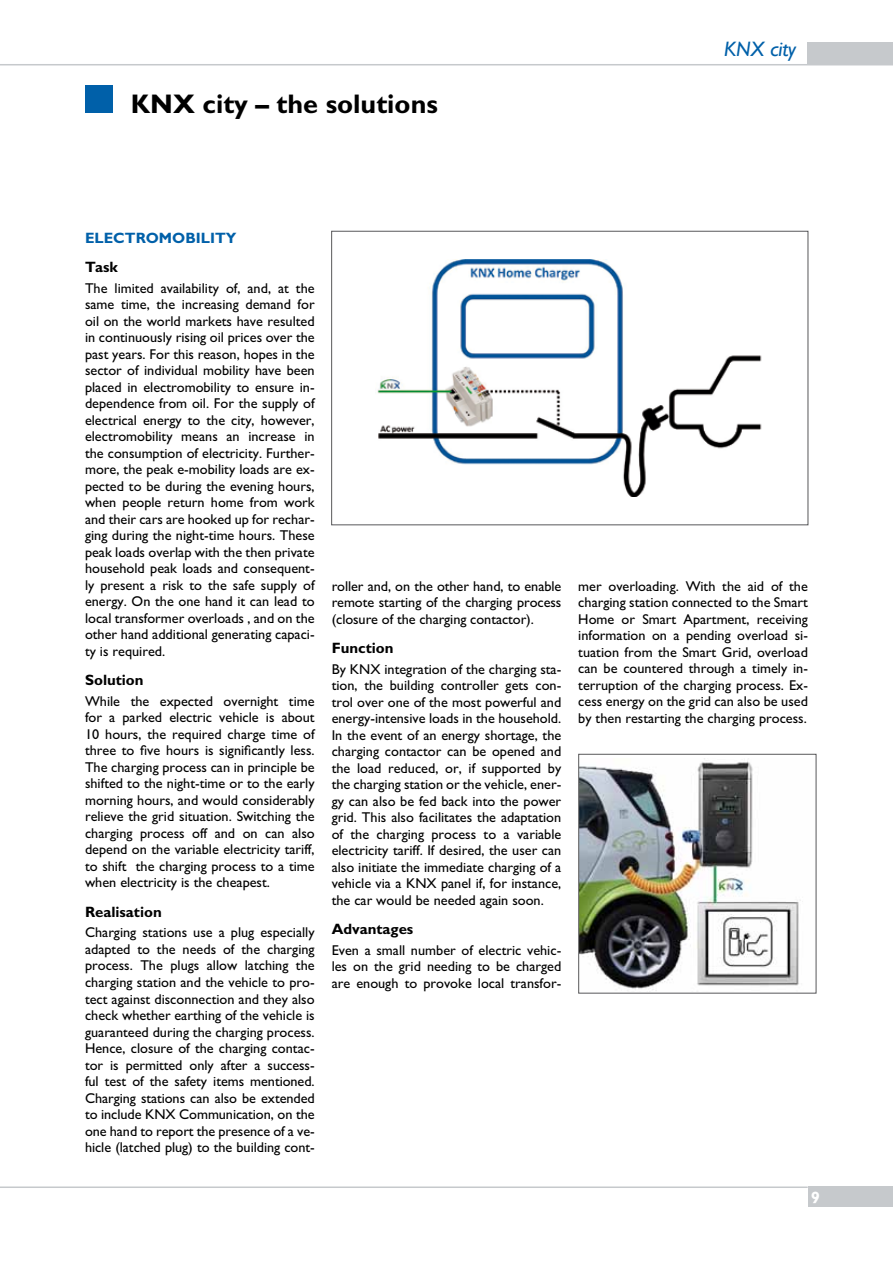
<style>
.page{position:relative;width:893px;height:1263px;background:#fff}
.page>*{position:absolute;margin:0;border:0;box-sizing:border-box;transform-origin:0 0}
.t1{font:700 27px "M Gill Sans";color:#000}
.t2{font:italic 21px "M Gill Sans";color:#0060a9}
.t3{font:700 16.5px "M Gill Sans";color:#fff}
.t4{font:700 15px "M Gill Sans";color:#000}
.t5{font:700 15px "M Gill Sans";color:#0060a9}
.t6{font:14.25px/16.5px "M Gill Sans";color:#000;text-align:justify}
</style>
<div class="page">
<hr style="left:0;top:1186px;width:808px;height:2px;background:#c6c9cc">
<div style="left:808px;top:1186px;width:85px;height:21px;background:#c6c9cc"></div>
<div style="left:807px;top:42px;width:86px;height:23px;background:#c6c9cc"></div>
<hr style="left:0;top:64px;width:893px;height:1px;background:#c6c9cc">
<div style="left:85px;top:85px;width:27px;height:28px;background:#0060a9"></div>
<img style="left:580px;top:761px;width:221px;height:230px">
<div style="left:578px;top:754px;width:238px;height:239px;border:1px solid #58585a"></div>
<img style="left:377px;top:259px;width:385px;height:237px">
<div style="left:331px;top:231px;width:477px;height:294px;border:1px solid #58585a"></div>
<h1 class="t1" style="left:131px;top:89px;width:309px">KNX city – the solutions</h1>
<h2 class="t2" style="left:724px;top:38px;width:73px">KNX city</h2>
<p class="t5" style="left:85px;top:229px;width:21px">Electromobility</p>
<p class="t4" style="left:85px;top:259px;width:34px">Task</p>
<p class="t6" style="left:85px;top:280px;width:231px">The limited availability of, and, at the same time, the increasing demand for oil on the world markets have resulted in continuously rising oil prices over the past years. For this reason, hopes in the sector of individual mobility have been placed in electromobility to ensure in&shy;dependence from oil. For the supply of electrical energy to the city, however, electromobility means an increase in the consumption of electricity. Further&shy;more, the peak e-mobility loads are ex&shy;pected to be during the evening hours, when people return home from work and their cars are hooked up for rechar&shy;ging during the night-time hours. These peak loads overlap with the then private household peak loads and consequent&shy;ly present a risk to the safe supply of energy. On the one hand it can lead to local transformer overloads , and on the other hand additional generating capaci&shy;ty is required.</p>
<p class="t4" style="left:85px;top:672px;width:60px">Solution</p>
<p class="t6" style="left:85px;top:693px;width:231px">While the expected overnight time for a parked electric vehicle is about 10 hours, the required charge time of three to five hours is significantly less.<br>The charging process can in principle be shifted to the night-time or to the early morning hours, and would considerably relieve the grid situation. Switching the charging process off and on can also depend on the variable electricity tariff, to shift the charging process to a time when electricity is the cheapest.</p>
<p class="t4" style="left:85px;top:903px;width:78px">Realisation</p>
<p class="t6" style="left:85px;top:924px;width:231px">Charging stations use a plug especially adapted to the needs of the charging process. The plugs allow latching the charging station and the vehicle to pro&shy;tect against disconnection and they also check whether earthing of the vehicle is guaranteed during the charging process.<br>Hence, closure of the charging contac&shy;tor is permitted only after a success&shy;ful test of the safety items mentioned.<br>Charging stations can also be extended to include KNX Communication, on the one hand to report the presence of a ve&shy;hicle (latched plug) to the building cont-</p>
<p class="t6" style="left:332px;top:578px;width:231px">roller and, on the other hand, to enable remote starting of the charging process (closure of the charging contactor).</p>
<p class="t4" style="left:332px;top:639px;width:63px">Function</p>
<p class="t6" style="left:332px;top:661px;width:231px">By KNX integration of the charging sta&shy;tion, the building controller gets con&shy;trol over one of the most powerful and energy-intensive loads in the household.<br>In the event of an energy shortage, the charging contactor can be opened and the load reduced, or, if supported by the charging station or the vehicle, ener&shy;gy can also be fed back into the power grid. This also facilitates the adaptation of the charging process to a variable electricity tariff. If desired, the user can also initiate the immediate charging of a vehicle via a KNX panel if, for instance, the car would be needed again soon.</p>
<p class="t4" style="left:332px;top:920px;width:83px">Advantages</p>
<p class="t6" style="left:332px;top:942px;width:231px">Even a small number of electric vehic&shy;les on the grid needing to be charged are enough to provoke local transfor-</p>
<p class="t6" style="left:578px;top:578px;width:231px">mer overloading. With the aid of the charging station connected to the Smart Home or Smart Apartment, receiving information on a pending overload si&shy;tuation from the Smart Grid, overload can be countered through a timely in&shy;terruption of the charging process. Ex&shy;cess energy on the grid can also be used by then restarting the charging process.</p>
<p class="t3" style="left:811px;top:1188px;width:11px">9</p>
</div>
